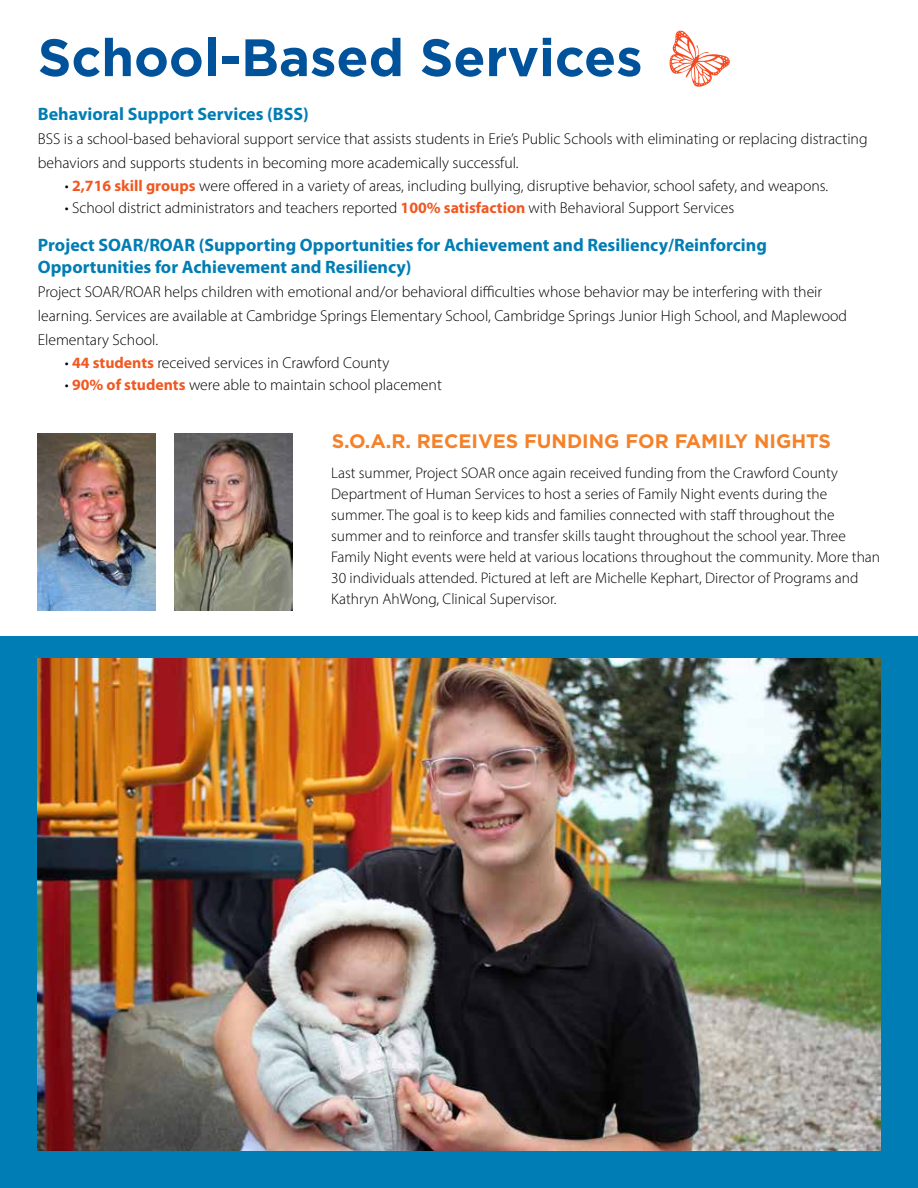
<style>
.page{position:relative;width:918px;height:1188px;background:#fff}
.page>*{position:absolute;margin:0;border:0;box-sizing:border-box;transform-origin:0 0}
.t1{font:700 52.5px "Gotham";color:#00539b}
.t2{font:700 19.5px "Gotham";color:#f58229}
.t3{font:700 18px/22.5px "Myriad Pro";color:#007db4}
.t4{font:300 15.75px/24px "Myriad Pro";color:#000}
.t5{font:300 15.3px/21px "Myriad Pro";color:#000}
.s1{font-weight:700;color:#f15822}
</style>
<div class="page">
<div style="left:0;top:636px;width:918px;height:552px;background:#007db4"></div>
<svg style="left:670px;top:30px;width:60px;height:57px"></svg>
<img style="left:38px;top:659px;width:842px;height:491px">
<img style="left:38px;top:434px;width:118px;height:176px">
<img style="left:175px;top:434px;width:117px;height:176px">
<h1 class="t1" style="left:38px;top:27px;width:606px">School-Based Services</h1>
<p class="t3" style="left:38px;top:102px;width:273px">Behavioral Support Services (BSS)</p>
<p class="t4" style="left:38px;top:127px;width:831px">BSS is a school-based behavioral support service that assists students in Erie’s Public Schools with eliminating or replacing distracting behaviors and supports students in becoming more academically successful.</p>
<p class="t4" style="left:65px;top:173px;width:765px">• <span class="s1">2,716 skill groups</span> were offered in a variety of areas, including bullying, disruptive behavior, school safety, and weapons.</p>
<p class="t4" style="left:65px;top:196px;width:671px">• School district administrators and teachers reported <span class="s1">100% satisfaction</span> with Behavioral Support Services</p>
<p class="t3" style="left:38px;top:233px;width:731px">Project SOAR/ROAR (Supporting Opportunities for Achievement and Resiliency/Reinforcing<br>Opportunities for Achievement and Resiliency)</p>
<p class="t4" style="left:38px;top:280px;width:811px">Project SOAR/ROAR helps children with emotional and/or behavioral difficulties whose behavior may be interfering with their learning. Services are available at Cambridge Springs Elementary School, Cambridge Springs Junior High School, and Maplewood<br>Elementary School.</p>
<p class="t4" style="left:65px;top:350px;width:326px">• <span class="s1">44 students</span> received services in Crawford County</p>
<p class="t4" style="left:65px;top:373px;width:379px">• <span class="s1">90% of students</span> were able to maintain school placement</p>
<p class="t2" style="left:332px;top:430px;width:501px">S.O.A.R. RECEIVES FUNDING FOR FAMILY NIGHTS</p>
<p class="t5" style="left:331px;top:462px;width:550px">Last summer, Project SOAR once again received funding from the Crawford County Department of Human Services to host a series of Family Night events during the summer. The goal is to keep kids and families connected with staff throughout the summer and to reinforce and transfer skills taught throughout the school year. Three Family Night events were held at various locations throughout the community. More than 30 individuals attended. Pictured at left are Michelle Kephart, Director of Programs and Kathryn AhWong, Clinical Supervisor.</p>
</div>
